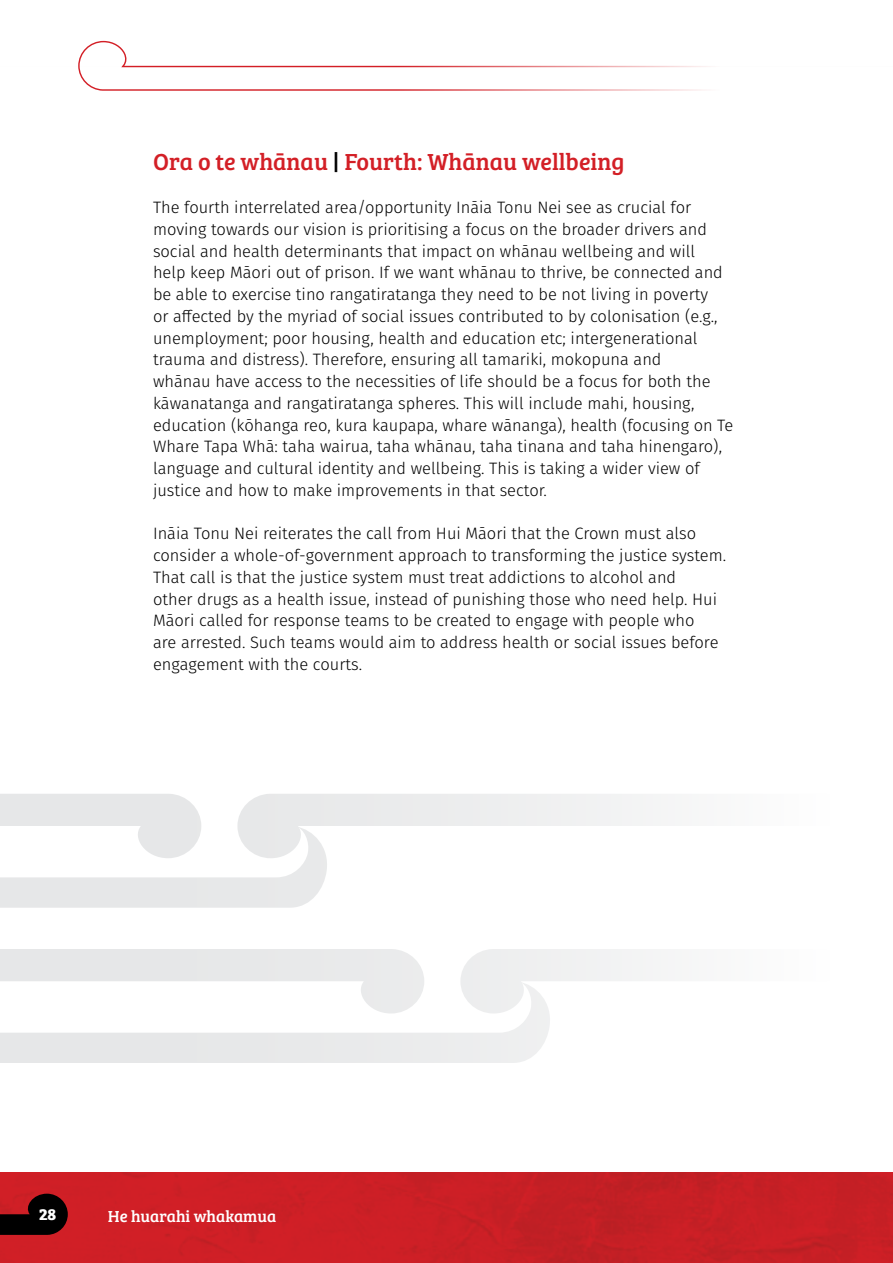
<style>
.page{position:relative;width:893px;height:1263px;background:#fff}
.page>*{position:absolute;margin:0;border:0;box-sizing:border-box;transform-origin:0 0}
.t1{font:24px "Bree Serif";color:#d31f26}
.t2{font:300 16.5px/21.8px "Fira Sans";color:#000}
.t3{font:16.5px "Bree Serif";color:#fff}
.t4{font:700 16.5px "Bree Serif";color:#fff}
.s1{color:#000}
</style>
<div class="page">
<img style="left:0;top:1173px;width:892px;height:90px">
<svg style="left:0;top:1194px;width:68px;height:41px;background:#3d090b"></svg>
<svg style="left:78px;top:40px;width:630px;height:51px"></svg>
<hr style="left:892px;top:0;width:1px;height:1263px;background:#d31f26">
<svg style="left:0;top:949px;width:661px;height:114px"></svg>
<svg style="left:0;top:794px;width:661px;height:114px"></svg>
<h1 class="t1" style="left:153px;top:144px;width:473px">Ora o te whānau <span class="s1">|</span> Fourth: Whānau wellbeing</h1>
<p class="t2" style="left:153px;top:196px;width:582px">The fourth interrelated area/opportunity Ināia Tonu Nei see as crucial for moving towards our vision is prioritising a focus on the broader drivers and social and health determinants that impact on whānau wellbeing and will<br>help keep Māori out of prison. If we want whānau to thrive, be connected and be able to exercise tino rangatiratanga they need to be not living in poverty<br>or affected by the myriad of social issues contributed to by colonisation (e.g., unemployment; poor housing, health and education etc; intergenerational trauma and distress). Therefore, ensuring all tamariki, mokopuna and<br>whānau have access to the necessities of life should be a focus for both the kāwanatanga and rangatiratanga spheres. This will include mahi, housing, education (kōhanga reo, kura kaupapa, whare wānanga), health (focusing on Te Whare Tapa Whā: taha wairua, taha whānau, taha tinana and taha hinengaro), language and cultural identity and wellbeing. This is taking a wider view of justice and how to make improvements in that sector.</p>
<p class="t2" style="left:153px;top:522px;width:575px">Ināia Tonu Nei reiterates the call from Hui Māori that the Crown must also consider a whole-of-government approach to transforming the justice system.<br>That call is that the justice system must treat addictions to alcohol and<br>other drugs as a health issue, instead of punishing those who need help. Hui Māori called for response teams to be created to engage with people who<br>are arrested. Such teams would aim to address health or social issues before engagement with the courts.</p>
<p class="t4" style="left:39px;top:1202px;width:19px">28</p>
<p class="t3" style="left:108px;top:1204px;width:170px">He huarahi whakamua</p>
</div>
